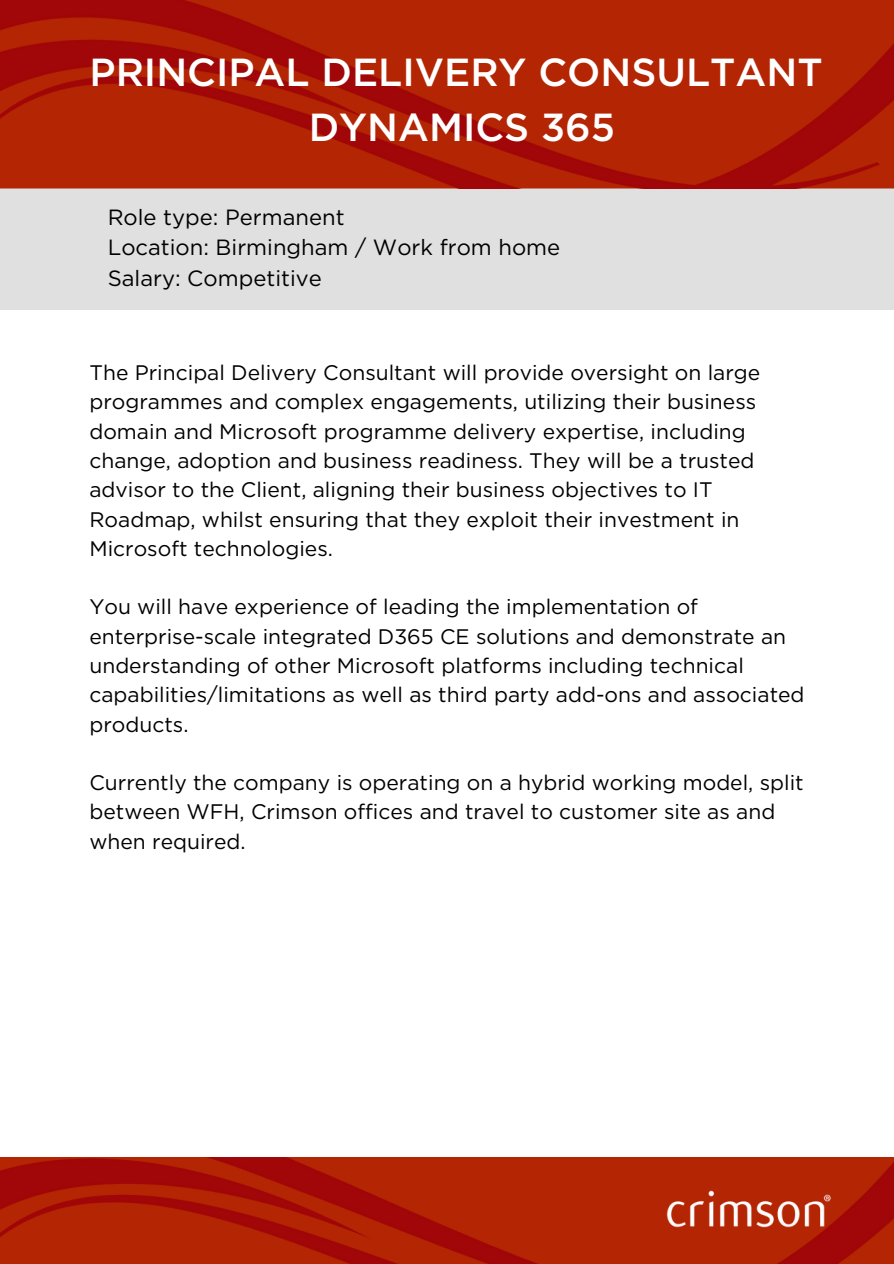
<style>
.page{position:relative;width:894px;height:1264px;background:#fff}
.page>*{position:absolute;margin:0;border:0;box-sizing:border-box;transform-origin:0 0}
.t1{font:500 39.15px "Gotham";color:#fff}
.t2{font:22.05px "Gotham";color:#000}
.t3{font:21px/29.2px "Gotham";color:#000}
</style>
<div class="page">
<div style="left:0;top:188px;width:893px;height:122px;background:#dfe0df"></div>
<img style="left:0;top:1157px;width:893px;height:106px">
<img style="left:0;top:0;width:893px;height:188px">
<img style="left:664px;top:1184px;width:170px;height:53px">
<p class="t1" style="left:89px;top:55px;width:734px">PRINCIPAL DELIVERY CONSULTANT</p>
<p class="t1" style="left:308px;top:109px;width:308px">DYNAMICS 365</p>
<p class="t2" style="left:108px;top:207px;width:238px">Role type: Permanent</p>
<p class="t2" style="left:108px;top:238px;width:454px">Location: Birmingham / Work from home</p>
<p class="t2" style="left:108px;top:268px;width:215px">Salary: Competitive</p>
<p class="t3" style="left:89px;top:359px;width:672px">The Principal Delivery Consultant will provide oversight on large programmes and complex engagements, utilizing their business domain and Microsoft programme delivery expertise, including change, adoption and business readiness. They will be a trusted advisor to the Client, aligning their business objectives to IT Roadmap, whilst ensuring that they exploit their investment in Microsoft technologies.</p>
<p class="t3" style="left:89px;top:593px;width:716px">You will have experience of leading the implementation of enterprise-scale integrated D365 CE solutions and demonstrate an understanding of other Microsoft platforms including technical capabilities/limitations as well as third party add-ons and associated products.</p>
<p class="t3" style="left:89px;top:769px;width:715px">Currently the company is operating on a hybrid working model, split between WFH, Crimson offices and travel to customer site as and when required.</p>
</div>
